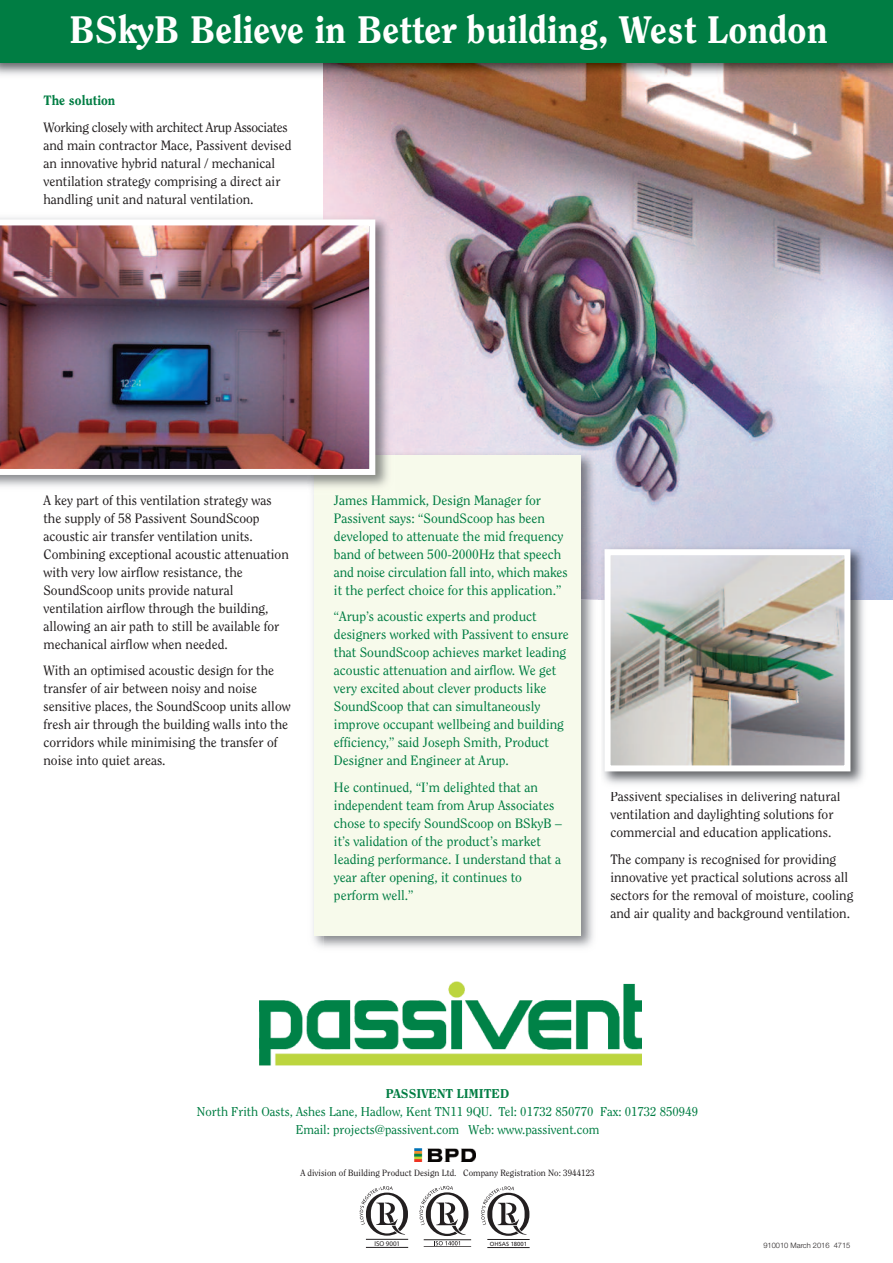
<style>
.page{position:relative;width:893px;height:1263px;background:#fff}
.page>*{position:absolute;margin:0;border:0;box-sizing:border-box;transform-origin:0 0}
.t1{font:800 38.1px "Clearface";color:#fff}
.t2{font:13.5px/18px "Clearface";color:#231f20}
.t3{font:13.5px/18px "Clearface";color:#007d43}
.t4{font:800 13.5px "Clearface";color:#007d43}
.t5{font:12.75px/18px "Clearface";color:#007d43;text-align:center}
.t6{font:800 12.75px "Clearface";color:#007d43}
.t7{font:9px "Clearface";color:#231f20}
.t8{font:300 7.5px "Helvetica Neue LT Std";color:#231f20}
.t9{font:7.05px "Frutiger LT Std";color:#231f20}
.t10{font:5.85px "Frutiger";color:#231f20}
</style>
<div class="page">
<img style="left:323px;top:82px;width:570px;height:517px">
<img style="left:313px;top:448px;width:287px;height:500px">
<div style="left:314px;top:455px;width:267px;height:481px;background:#f7faeb"></div>
<img style="left:0;top:62px;width:323px;height:13px">
<img style="left:323px;top:62px;width:570px;height:20px">
<div style="left:0;top:0;width:893px;height:62px;background:#007d43"></div>
<img style="left:260px;top:982px;width:381px;height:83px">
<svg style="left:360px;top:1186px;width:48px;height:49px"></svg>
<hr style="left:366px;top:1239px;width:42px;height:1px;background:#231f20">
<hr style="left:366px;top:1247px;width:42px;height:1px;background:#231f20">
<hr style="left:424px;top:1239px;width:47px;height:1px;background:#231f20">
<svg style="left:419px;top:1186px;width:49px;height:59px"></svg>
<hr style="left:424px;top:1246px;width:47px;height:1px;background:#231f20">
<svg style="left:481px;top:1186px;width:48px;height:50px"></svg>
<hr style="left:487px;top:1239px;width:43px;height:1px;background:#231f20">
<hr style="left:487px;top:1247px;width:43px;height:1px;background:#231f20">
<img style="left:414px;top:1148px;width:61px;height:13px">
<img style="left:0;top:213px;width:395px;height:235px">
<img style="left:308px;top:455px;width:80px;height:40px">
<img style="left:375px;top:448px;width:20px;height:7px">
<img style="left:0;top:219px;width:375px;height:256px">
<img style="left:598px;top:542px;width:272px;height:249px">
<img style="left:612px;top:556px;width:231px;height:208px">
<div style="left:605px;top:549px;width:245px;height:222px;border:6px solid #fff"></div>
<h1 class="t1" style="left:69px;top:14px;width:760px">BSkyB Believe in Better building, West London</h1>
<p class="t4" style="left:44px;top:95px;width:73px">The solution</p>
<p class="t2" style="left:43px;top:119px;width:250px">Working closely with architect Arup Associates and main contractor Mace, Passivent devised an innovative hybrid natural / mechanical ventilation strategy comprising a direct air handling unit and natural ventilation.</p>
<p class="t2" style="left:43px;top:492px;width:247px">A key part of this ventilation strategy was the supply of 58 Passivent SoundScoop acoustic air transfer ventilation units.<br>Combining exceptional acoustic attenuation with very low airflow resistance, the SoundScoop units provide natural ventilation airflow through the building, allowing an air path to still be available for mechanical airflow when needed.</p>
<p class="t2" style="left:43px;top:662px;width:249px">With an optimised acoustic design for the transfer of air between noisy and noise sensitive places, the SoundScoop units allow fresh air through the building walls into the corridors while minimising the transfer of noise into quiet areas.</p>
<p class="t3" style="left:334px;top:492px;width:235px">James Hammick, Design Manager for Passivent says: “SoundScoop has been developed to attenuate the mid frequency band of between 500-2000Hz that speech and noise circulation fall into, which makes it the perfect choice for this application.”</p>
<p class="t3" style="left:334px;top:608px;width:236px">“Arup’s acoustic experts and product designers worked with Passivent to ensure that SoundScoop achieves market leading acoustic attenuation and airflow. We get very excited about clever products like SoundScoop that can simultaneously improve occupant wellbeing and building efficiency,” said Joseph Smith, Product Designer and Engineer at Arup.</p>
<p class="t3" style="left:334px;top:779px;width:229px">He continued, “I’m delighted that an independent team from Arup Associates chose to specify SoundScoop on BSkyB – it’s validation of the product’s market leading performance. I understand that a year after opening, it continues to perform well.”</p>
<p class="t2" style="left:610px;top:788px;width:232px">Passivent specialises in delivering natural ventilation and daylighting solutions for commercial and education applications.</p>
<p class="t2" style="left:610px;top:851px;width:245px">The company is recognised for providing innovative yet practical solutions across all sectors for the removal of moisture, cooling and air quality and background ventilation.</p>
<p class="t6" style="left:386px;top:1088px;width:125px">PASSIVENT LIMITED</p>
<p class="t5" style="left:197px;top:1103px;width:503px">North Frith Oasts, Ashes Lane, Hadlow, Kent TN11 9QU. Tel: 01732 850770 Fax: 01732 850949<br>Email: projects@passivent.com Web: www.passivent.com</p>
<p class="t7" style="left:300px;top:1169px;width:296px">A division of Building Product Design Ltd. Company Registration No: 3944123</p>
<p class="t9" style="left:374px;top:1241px;width:27px">ISO 9001</p>
<p class="t10" style="left:490px;top:1241px;width:39px">OHSAS 18001</p>
<p class="t8" style="left:763px;top:1243px;width:89px">910010 March 2016 4715</p>
</div>
